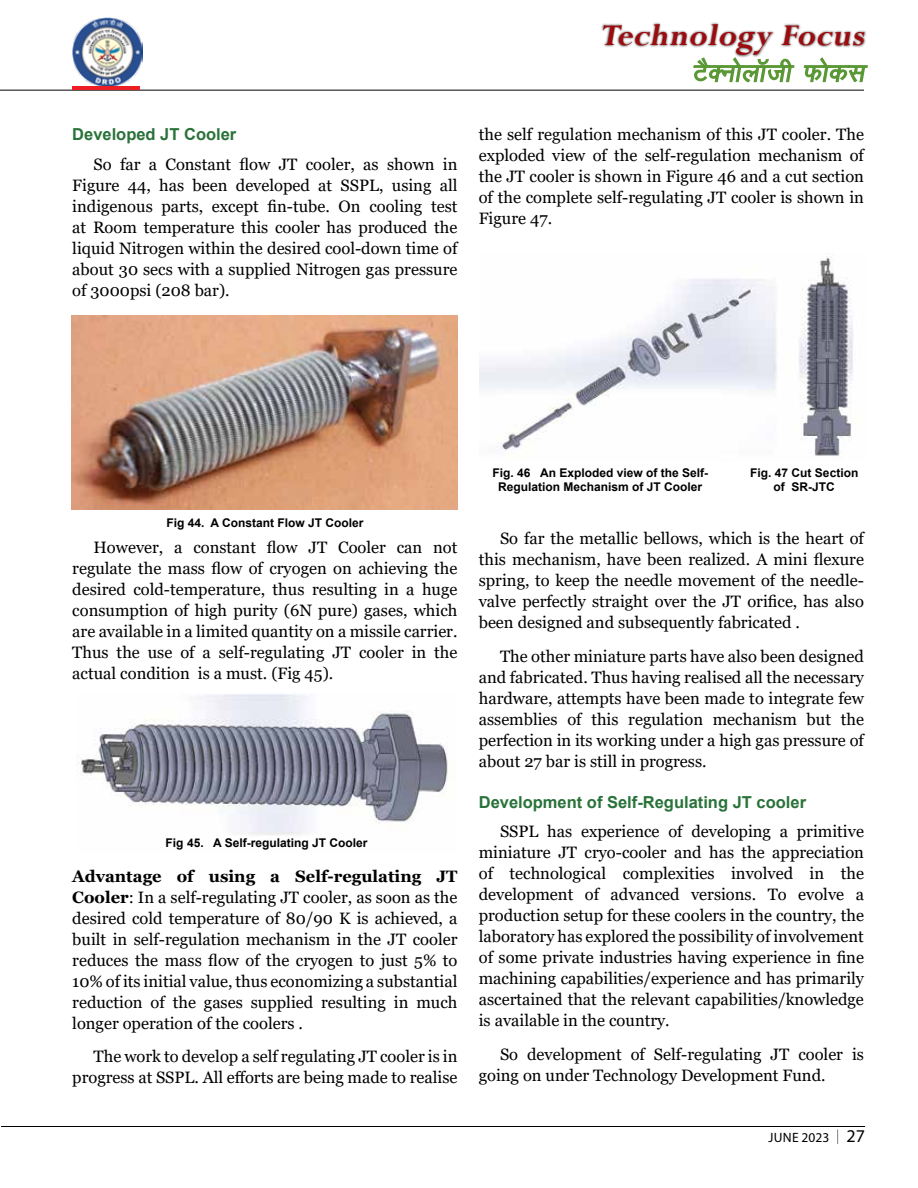
<style>
.page{position:relative;width:918px;height:1188px;background:#fff}
.page>*{position:absolute;margin:0;border:0;box-sizing:border-box;transform-origin:0 0}
.t1{font:italic 700 33.6px "Perpetua";color:#9e0b0f}
.t2{font:16.5px/21px "Georgia";color:#000;text-align:justify}
.t3{font:700 16.5px "Arial";color:#297239}
.t4{font:13.5px "Myriad Pro";letter-spacing:.01em;color:#000}
.t5{font:700 12px/13.5px "Arial";color:#000;text-align:center}
.s1{font-weight:700}
.s2{font-size:18px}
</style>
<div class="page">
<svg style="left:692px;top:58px;width:103px;height:32px"></svg>
<svg style="left:803px;top:58px;width:65px;height:32px"></svg>
<div style="left:600px;top:22px;width:267px;height:36px;background:#000;opacity:.75"></div>
<hr style="left:0;top:90px;width:864px;height:1px;background:#000">
<img style="left:73px;top:17px;width:69px;height:69px">
<hr style="left:72px;top:86px;width:68px;height:4px;background:#ed1d24">
<hr style="left:1px;top:1126px;width:864px;height:1px;background:#000">
<svg style="left:837px;top:1129px;width:1px;height:15px"></svg>
<img style="left:71px;top:316px;width:387px;height:194px">
<img style="left:76px;top:694px;width:372px;height:141px">
<img style="left:480px;top:256px;width:380px;height:202px">
<h1 class="t1" style="left:600px;top:14px;width:273px">Technology Focus</h1>
<p class="t3" style="left:72px;top:123px;width:166px">Developed JT Cooler</p>
<p class="t2" style="left:72px;top:154px;width:387px;text-indent:21px">So far a Constant flow JT cooler, as shown in Figure 44, has been developed at SSPL, using all indigenous parts, except fin-tube. On cooling test at Room temperature this cooler has produced the liquid Nitrogen within the desired cool-down time of about 30 secs with a supplied Nitrogen gas pressure of 3000psi (208 bar).</p>
<p class="t2" style="left:479px;top:124px;width:387px">the self regulation mechanism of this JT cooler. The exploded view of the self-regulation mechanism of the JT cooler is shown in Figure 46 and a cut section of the complete self-regulating JT cooler is shown in Figure 47.</p>
<p class="t5" style="left:166px;top:517px;width:199px">Fig 44. A Constant Flow JT Cooler</p>
<p class="t2" style="left:72px;top:537px;width:387px;text-indent:21px">However, a constant flow JT Cooler can not regulate the mass flow of cryogen on achieving the desired cold-temperature, thus resulting in a huge consumption of high purity (6N pure) gases, which are available in a limited quantity on a missile carrier.<br>Thus the use of a self-regulating JT cooler in the actual condition is a must. (Fig 45).</p>
<p class="t5" style="left:166px;top:836px;width:203px">Fig 45. A Self-regulating JT Cooler</p>
<p class="t2" style="left:72px;top:866px;width:387px"><span class="s1">Advantage of using a Self-regulating JT Cooler</span>: In a self-regulating JT cooler, as soon as the desired cold temperature of 80/90 K is achieved, a built in self-regulation mechanism in the JT cooler reduces the mass flow of the cryogen to just 5% to 10% of its initial value, thus economizing a substantial reduction of the gases supplied resulting in much longer operation of the coolers .</p>
<p class="t2" style="left:72px;top:1047px;width:387px;text-align:right">The work to develop a self regulating JT cooler is in progress at SSPL. All efforts are being made to realise</p>
<p class="t5" style="left:492px;top:466px;width:217px">Fig. 46 An Exploded view of the Self-<br>Regulation Mechanism of JT Cooler</p>
<p class="t5" style="left:750px;top:466px;width:110px">Fig. 47 Cut Section of SR-JTC</p>
<p class="t2" style="left:479px;top:528px;width:387px;text-indent:21px">So far the metallic bellows, which is the heart of this mechanism, have been realized. A mini flexure spring, to keep the needle movement of the needle&shy;valve perfectly straight over the JT orifice, has also been designed and subsequently fabricated .</p>
<p class="t2" style="left:479px;top:646px;width:387px;text-indent:21px">The other miniature parts have also been designed and fabricated. Thus having realised all the necessary hardware, attempts have been made to integrate few assemblies of this regulation mechanism but the perfection in its working under a high gas pressure of about 27 bar is still in progress.</p>
<p class="t3" style="left:479px;top:790px;width:329px">Development of Self-Regulating JT cooler</p>
<p class="t2" style="left:479px;top:821px;width:387px;text-indent:21px">SSPL has experience of developing a primitive miniature JT cryo-cooler and has the appreciation of technological complexities involved in the development of advanced versions. To evolve a production setup for these coolers in the country, the laboratory has explored the possibility of involvement of some private industries having experience in fine machining capabilities/experience and has primarily ascertained that the relevant capabilities/knowledge is available in the country.</p>
<p class="t2" style="left:479px;top:1044px;width:387px;text-indent:21px">So development of Self-regulating JT cooler is going on under Technology Development Fund.</p>
<p class="t4" style="left:769px;top:1129px;width:98px">JUNE 2023 <span class="s2">27</span></p>
</div>
